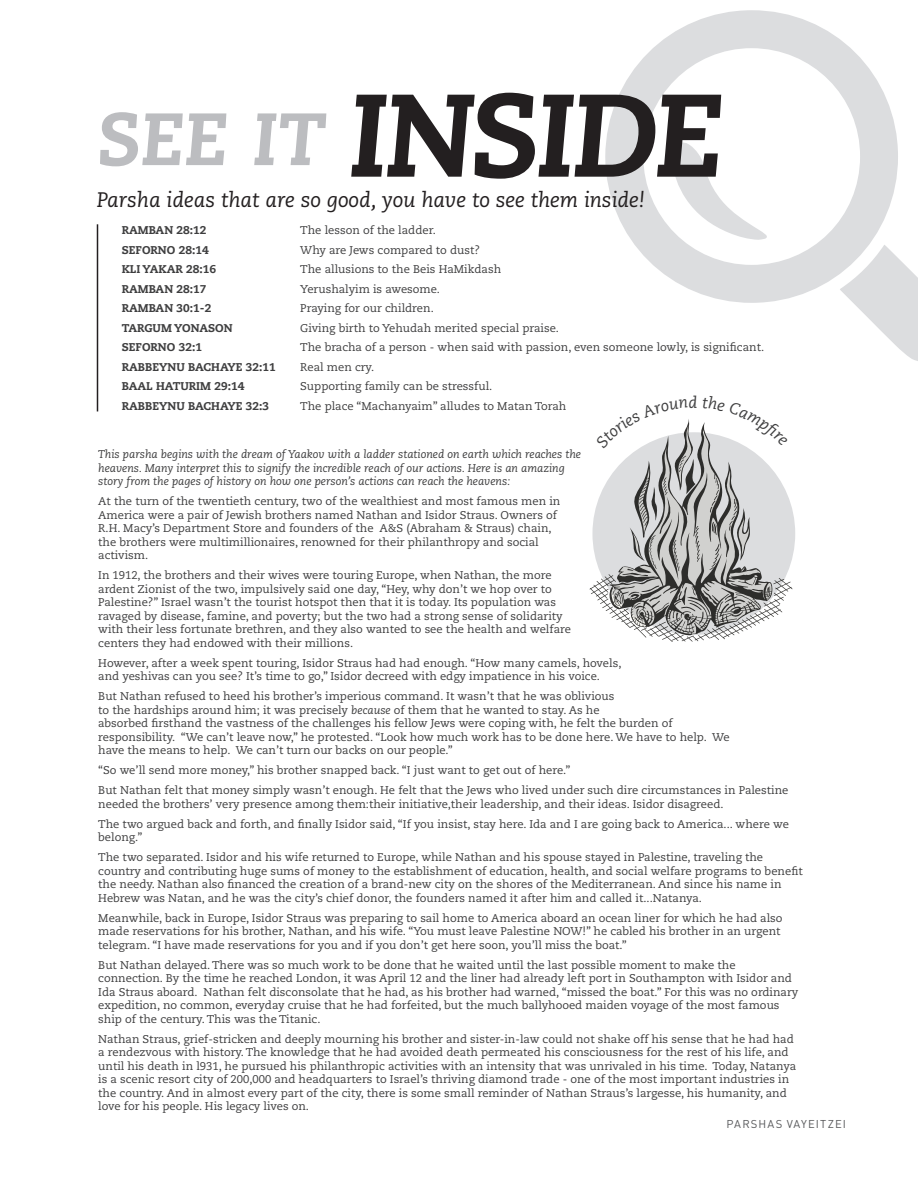
<style>
.page{position:relative;width:918px;height:1188px;background:#fff}
.page>*{position:absolute;margin:0;border:0;box-sizing:border-box;transform-origin:0 0}
.t1{font:italic 800 117.15px "Caecilia LT Std";letter-spacing:-.03em;color:#231f20}
.t2{font:italic 800 73.8px "Caecilia LT Std";color:#bcbdc0}
.t3{font:italic 21px "Caecilia LT Std";color:#231f20}
.interview_text{font:11.25px/13.5px "Caecilia LT Std";color:#3e3e3f}
.see_it_inside{font:11.25px "Caecilia LT Std";color:#3e3e3f}
.interview_text-2{font:italic 11.25px/13.5px "Caecilia LT Std";color:#3e3e3f}
.see_it_inside-2{font:800 11.25px "Caecilia LT Std";color:#3e3e3f}
.t4{font:11.25px "DIN Pro";letter-spacing:.095em;color:#57585a}
.s1{font-style:italic}
</style>
<div class="page">
<svg style="left:853px;top:258px;width:65px;height:103px"></svg>
<svg style="left:605px;top:10px;width:293px;height:293px"></svg>
<svg style="left:673px;top:142px;width:95px;height:98px"></svg>
<hr style="left:97px;top:224px;width:1px;height:187px;background:#231f20">
<svg style="left:589px;top:419px;width:204px;height:223px"></svg>
<p class="t2" style="left:98px;top:96px;width:229px">SEE IT</p>
<p class="t1" style="left:350px;top:66px;width:376px">INSIDE</p>
<p class="t3" style="left:97px;top:188px;width:550px">Parsha ideas that are so good, you have to see them inside!</p>
<p class="see_it_inside-2" style="left:122px;top:223px;width:86px">RAMBAN 28:12</p>
<p class="see_it_inside" style="left:300px;top:224px;width:137px">The lesson of the ladder.</p>
<p class="see_it_inside-2" style="left:122px;top:243px;width:88px">SEFORNO 28:14</p>
<p class="see_it_inside" style="left:300px;top:243px;width:181px">Why are Jews compared to dust?</p>
<p class="see_it_inside-2" style="left:122px;top:262px;width:96px">KLI YAKAR 28:16</p>
<p class="see_it_inside" style="left:300px;top:263px;width:202px">The allusions to the Beis HaMikdash</p>
<p class="see_it_inside-2" style="left:122px;top:282px;width:86px">RAMBAN 28:17</p>
<p class="see_it_inside" style="left:300px;top:282px;width:141px">Yerushalyim is awesome.</p>
<p class="see_it_inside-2" style="left:122px;top:301px;width:91px">RAMBAN 30:1-2</p>
<p class="see_it_inside" style="left:300px;top:302px;width:135px">Praying for our children.</p>
<p class="see_it_inside-2" style="left:122px;top:321px;width:112px">TARGUM YONASON</p>
<p class="see_it_inside" style="left:300px;top:321px;width:260px">Giving birth to Yehudah merited special praise.</p>
<p class="see_it_inside-2" style="left:122px;top:340px;width:82px">SEFORNO 32:1</p>
<p class="see_it_inside" style="left:300px;top:341px;width:465px">The bracha of a person - when said with passion, even someone lowly, is significant.</p>
<p class="see_it_inside-2" style="left:122px;top:360px;width:156px">RABBEYNU BACHAYE 32:11</p>
<p class="see_it_inside" style="left:300px;top:360px;width:75px">Real men cry.</p>
<p class="see_it_inside-2" style="left:122px;top:379px;width:124px">BAAL HATURIM 29:14</p>
<p class="see_it_inside" style="left:300px;top:380px;width:194px">Supporting family can be stressful.</p>
<p class="see_it_inside-2" style="left:122px;top:399px;width:149px">RABBEYNU BACHAYE 32:3</p>
<p class="see_it_inside" style="left:300px;top:399px;width:268px">The place “Machanyaim” alludes to Matan Torah</p>
<p class="interview_text-2" style="left:98px;top:448px;width:484px">This parsha begins with the dream of Yaakov with a ladder stationed on earth which reaches the heavens. Many interpret this to signify the incredible reach of our actions. Here is an amazing story from the pages of history on how one person’s actions can reach the heavens:</p>
<p class="interview_text" style="left:98px;top:495px;width:464px">At the turn of the twentieth century, two of the wealthiest and most famous men in America were a pair of Jewish brothers named Nathan and Isidor Straus. Owners of R.H. Macy’s Department Store and founders of the A&amp;S (Abraham &amp; Straus) chain, the brothers were multimillionaires, renowned for their philanthropy and social activism.</p>
<p class="interview_text" style="left:98px;top:569px;width:474px">In 1912, the brothers and their wives were touring Europe, when Nathan, the more ardent Zionist of the two, impulsively said one day, “Hey, why don’t we hop over to Palestine?” Israel wasn’t the tourist hotspot then that it is today. Its population was ravaged by disease, famine, and poverty; but the two had a strong sense of solidarity with their less fortunate brethren, and they also wanted to see the health and welfare centers they had endowed with their millions.</p>
<p class="interview_text" style="left:98px;top:656px;width:525px">However, after a week spent touring, Isidor Straus had had enough. “How many camels, hovels, and yeshivas can you see? It’s time to go,” Isidor decreed with edgy impatience in his voice.</p>
<p class="interview_text" style="left:98px;top:690px;width:633px">But Nathan refused to heed his brother’s imperious command. It wasn’t that he was oblivious<br>to the hardships around him; it was precisely <span class="s1">because</span> of them that he wanted to stay. As he<br>absorbed firsthand the vastness of the challenges his fellow Jews were coping with, he felt the burden of responsibility. “We can’t leave now,” he protested. “Look how much work has to be done here. We have to help. We have the means to help. We can’t turn our backs on our people.”</p>
<p class="interview_text" style="left:98px;top:764px;width:474px">“So we’ll send more money,” his brother snapped back. “I just want to get out of here.”</p>
<p class="interview_text" style="left:98px;top:784px;width:692px">But Nathan felt that money simply wasn’t enough. He felt that the Jews who lived under such dire circumstances in Palestine needed the brothers’ very presence among them:their initiative,their leadership, and their ideas. Isidor disagreed.</p>
<p class="interview_text" style="left:98px;top:817px;width:692px">The two argued back and forth, and finally Isidor said, “If you insist, stay here. Ida and I are going back to America... where we belong.”</p>
<p class="interview_text" style="left:98px;top:851px;width:706px">The two separated. Isidor and his wife returned to Europe, while Nathan and his spouse stayed in Palestine, traveling the country and contributing huge sums of money to the establishment of education, health, and social welfare programs to benefit the needy. Nathan also financed the creation of a brand-new city on the shores of the Mediterranean. And since his name in Hebrew was Natan, and he was the city’s chief donor, the founders named it after him and called it...Natanya.</p>
<p class="interview_text" style="left:98px;top:911px;width:686px">Meanwhile, back in Europe, Isidor Straus was preparing to sail home to America aboard an ocean liner for which he had also made reservations for his brother, Nathan, and his wife. “You must leave Palestine NOW!” he cabled his brother in an urgent telegram. “I have made reservations for you and if you don’t get here soon, you’ll miss the boat.”</p>
<p class="interview_text" style="left:98px;top:958px;width:701px">But Nathan delayed. There was so much work to be done that he waited until the last possible moment to make the connection. By the time he reached London, it was April 12 and the liner had already left port in Southampton with Isidor and Ida Straus aboard. Nathan felt disconsolate that he had, as his brother had warned, “missed the boat.” For this was no ordinary expedition, no common, everyday cruise that he had forfeited, but the much ballyhooed maiden voyage of the most famous ship of the century. This was the Titanic.</p>
<p class="interview_text" style="left:98px;top:1032px;width:699px">Nathan Straus, grief-stricken and deeply mourning his brother and sister-in-law could not shake off his sense that he had had a rendezvous with history. The knowledge that he had avoided death permeated his consciousness for the rest of his life, and until his death in l931, he pursued his philanthropic activities with an intensity that was unrivaled in his time. Today, Natanya is a scenic resort city of 200,000 and headquarters to Israel’s thriving diamond trade - one of the most important industries in the country. And in almost every part of the city, there is some small reminder of Nathan Straus’s largesse, his humanity, and love for his people. His legacy lives on.</p>
<p class="t4" style="left:726px;top:1116px;width:121px">PARSHAS VAYEITZEI</p>
</div>
